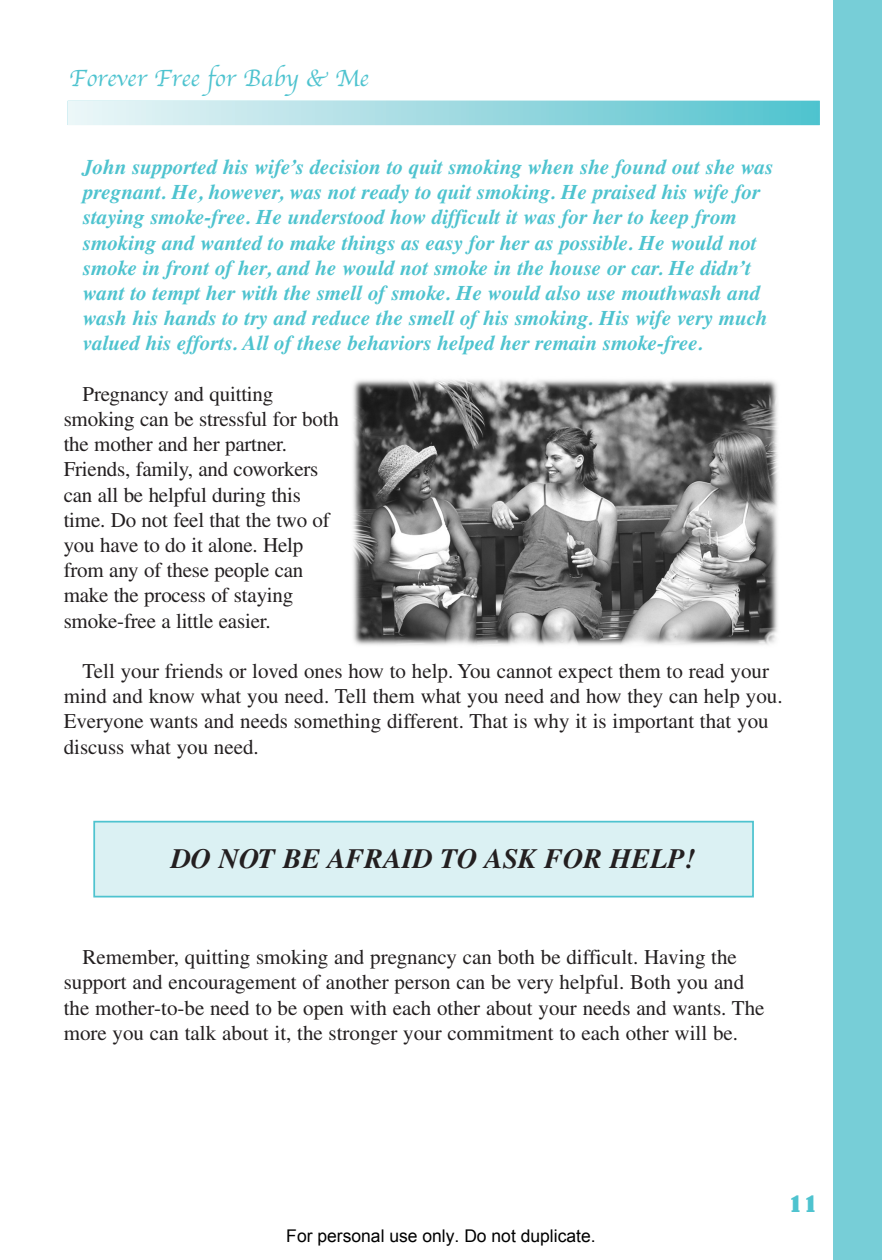
<style>
.page{position:relative;width:882px;height:1260px;background:#fff}
.page>*{position:absolute;margin:0;border:0;box-sizing:border-box;transform-origin:0 0}
.t1{font:italic 700 28px "Times";color:#231f20}
.t2{font:700 28px "Belwe";color:#4ec3cf}
.t3{font:24.5px "Apple Chancery";color:#4ec3cf}
.t4{font:21px/25.2px "Times";color:#231f20}
.t5{font:italic 700 21px/25.2px "Times";color:#4ec3cf}
.t6{font:17.5px "Arial";color:#000}
</style>
<div class="page">
<div style="left:68px;top:101px;width:752px;height:24px;background:linear-gradient(to right,#eef5f7,#53c2ce)"></div>
<div style="left:834px;top:0;width:48px;height:1260px;background:#77ced7"></div>
<div style="left:95px;top:823px;width:657px;height:73px;background:#dbf1f3"></div>
<div style="left:93px;top:821px;width:661px;height:77px;border:2px solid #4ec3cf"></div>
<img style="left:353px;top:380px;width:425px;height:265px">
<p class="t3" style="left:69px;top:63px;width:301px">Forever Free for Baby &amp; Me</p>
<p class="t5" style="left:83px;top:156px;width:692px">John supported his wife’s decision to quit smoking when she found out she was pregnant. He, however, was not ready to quit smoking. He praised his wife for staying smoke-free. He understood how difficult it was for her to keep from smoking and wanted to make things as easy for her as possible. He would not smoke in front of her, and he would not smoke in the house or car. He didn’t want to tempt her with the smell of smoke. He would also use mouthwash and wash his hands to try and reduce the smell of his smoking. His wife very much valued his efforts. All of these behaviors helped her remain smoke-free.</p>
<p class="t4" style="left:64px;top:383px;width:277px;text-indent:19px">Pregnancy and quitting smoking can be stressful for both the mother and her partner.<br>Friends, family, and coworkers can all be helpful during this time. Do not feel that the two of you have to do it alone. Help from any of these people can make the process of staying smoke-free a little easier.</p>
<p class="t4" style="left:64px;top:660px;width:720px;text-indent:19px">Tell your friends or loved ones how to help. You cannot expect them to read your mind and know what you need. Tell them what you need and how they can help you.<br>Everyone wants and needs something different. That is why it is important that you discuss what you need.</p>
<h1 class="t1" style="left:171px;top:849px;width:526px">DO NOT BE AFRAID TO ASK FOR HELP!</h1>
<p class="t4" style="left:64px;top:947px;width:702px;text-indent:19px">Remember, quitting smoking and pregnancy can both be difficult. Having the support and encouragement of another person can be very helpful. Both you and the mother-to-be need to be open with each other about your needs and wants. The more you can talk about it, the stronger your commitment to each other will be.</p>
<p class="t6" style="left:286px;top:1225px;width:311px">For personal use only. Do not duplicate.</p>
<h1 class="t2" style="left:788px;top:1192px;width:32px">11</h1>
</div>
